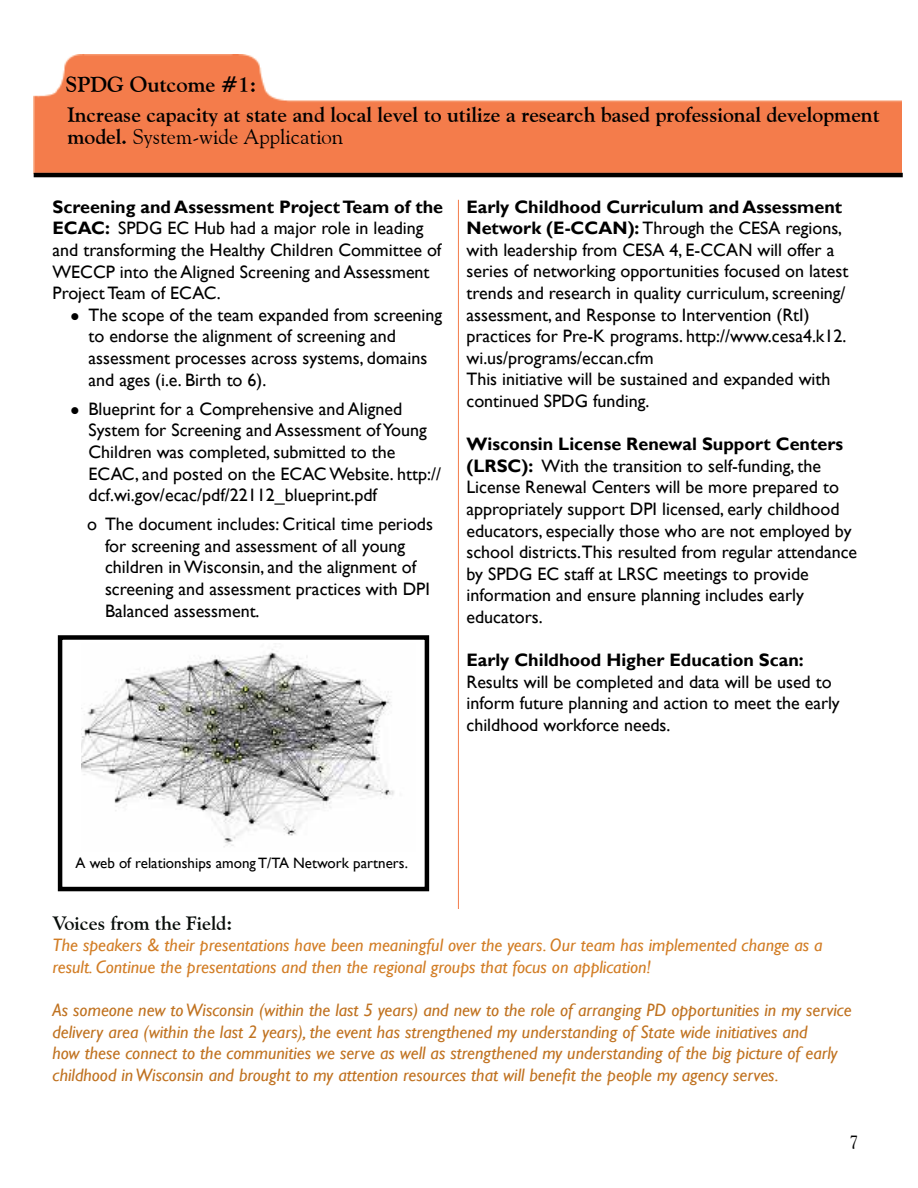
<style>
.page{position:relative;width:918px;height:1188px;background:#fff}
.page>*{position:absolute;margin:0;border:0;box-sizing:border-box;transform-origin:0 0}
.t1{font:700 21.75px "Goudy Old Style BT";color:#000}
.t2{font:700 21px/22.5px "Goudy Old Style BT";color:#000}
.t3{font:700 19.5px "Goudy Old Style BT";color:#080d0a}
.t4{font:18px/21.6px "Gill Sans";color:#000}
.t5{font:italic 18px/21.6px "Gill Sans";color:#c07220}
.t6{font:italic 18px/21.6px "Gill Sans";color:#d27d25}
.t7{font:700 18px "Gill Sans";color:#000}
.t8{font:18px "Goudy Old Style BT";color:#000}
.t9{font:15px "Gill Sans";color:#000}
.s1{font-weight:400}
.s2{font-weight:700}
</style>
<div class="page">
<img style="left:33px;top:54px;width:869px;height:120px">
<hr style="left:34px;top:173px;width:869px;height:4px;background:#000">
<div style="left:48px;top:625px;width:391px;height:276px;background:#fff;opacity:.75"></div>
<div style="left:58px;top:635px;width:371px;height:256px;border:4px solid #000"></div>
<hr style="left:458px;top:200px;width:1px;height:709px;background:#f47c4b">
<p class="t1" style="left:66px;top:71px;width:192px">SPDG Outcome #1:</p>
<p class="t2" style="left:67px;top:103px;width:814px">Increase capacity at state and local level to utilize a research based professional development model. <span class="s1">System-wide Application</span></p>
<p class="t4" style="left:52px;top:196px;width:392px"><span class="s2">Screening and Assessment Project Team of the ECAC:</span> SPDG EC Hub had a major role in leading and transforming the Healthy Children Committee of WECCP into the Aligned Screening and Assessment Project Team of ECAC.</p>
<p class="t4" style="left:88px;top:304px;width:355px;text-indent:-18px">● The scope of the team expanded from screening to endorse the alignment of screening and assessment processes across systems, domains and ages (i.e. Birth to 6).</p>
<p class="t4" style="left:88px;top:398px;width:354px;text-indent:-18px">● Blueprint for a Comprehensive and Aligned System for Screening and Assessment of Young Children was completed, submitted to the ECAC, and posted on the ECAC Website. http:// dcf.wi.gov/ecac/pdf/22112_blueprint.pdf</p>
<p class="t4" style="left:105px;top:514px;width:330px;text-indent:-18px">o The document includes: Critical time periods for screening and assessment of all young children in Wisconsin, and the alignment of screening and assessment practices with DPI Balanced assessment.</p>
<p class="t4" style="left:466px;top:196px;width:383px"><span class="s2">Early Childhood Curriculum and Assessment Network (E-CCAN):</span> Through the CESA regions, with leadership from CESA 4, E-CCAN will offer a series of networking opportunities focused on latest trends and research in quality curriculum, screening/ assessment, and Response to Intervention (RtI) practices for Pre-K programs. http://www.cesa4.k12. wi.us/programs/eccan.cfm<br>This initiative will be sustained and expanded with continued SPDG funding.</p>
<p class="t4" style="left:466px;top:434px;width:392px"><span class="s2">Wisconsin License Renewal Support Centers (LRSC):</span> With the transition to self-funding, the License Renewal Centers will be more prepared to appropriately support DPI licensed, early childhood educators, especially those who are not employed by school districts.This resulted from regular attendance by SPDG EC staff at LRSC meetings to provide information and ensure planning includes early educators.</p>
<p class="t7" style="left:466px;top:649px;width:339px">Early Childhood Higher Education Scan:</p>
<p class="t4" style="left:466px;top:671px;width:375px">Results will be completed and data will be used to inform future planning and action to meet the early childhood workforce needs.</p>
<p class="t9" style="left:75px;top:854px;width:334px">A web of relationships among T/TA Network partners.</p>
<p class="t3" style="left:52px;top:911px;width:181px">Voices from the Field:</p>
<p class="t6" style="left:52px;top:935px;width:772px">The speakers &amp; their presentations have been meaningful over the years. Our team has implemented change as a result. Continue the presentations and then the regional groups that focus on application!</p>
<p class="t5" style="left:52px;top:999px;width:801px">As someone new to Wisconsin (within the last 5 years) and new to the role of arranging PD opportunities in my service delivery area (within the last 2 years), the event has strengthened my understanding of State wide initiatives and<br>how these connect to the communities we serve as well as strengthened my understanding of the big picture of early childhood in Wisconsin and brought to my attention resources that will benefit the people my agency serves.</p>
<p class="t8" style="left:850px;top:1130px;width:10px">7</p>
</div>
